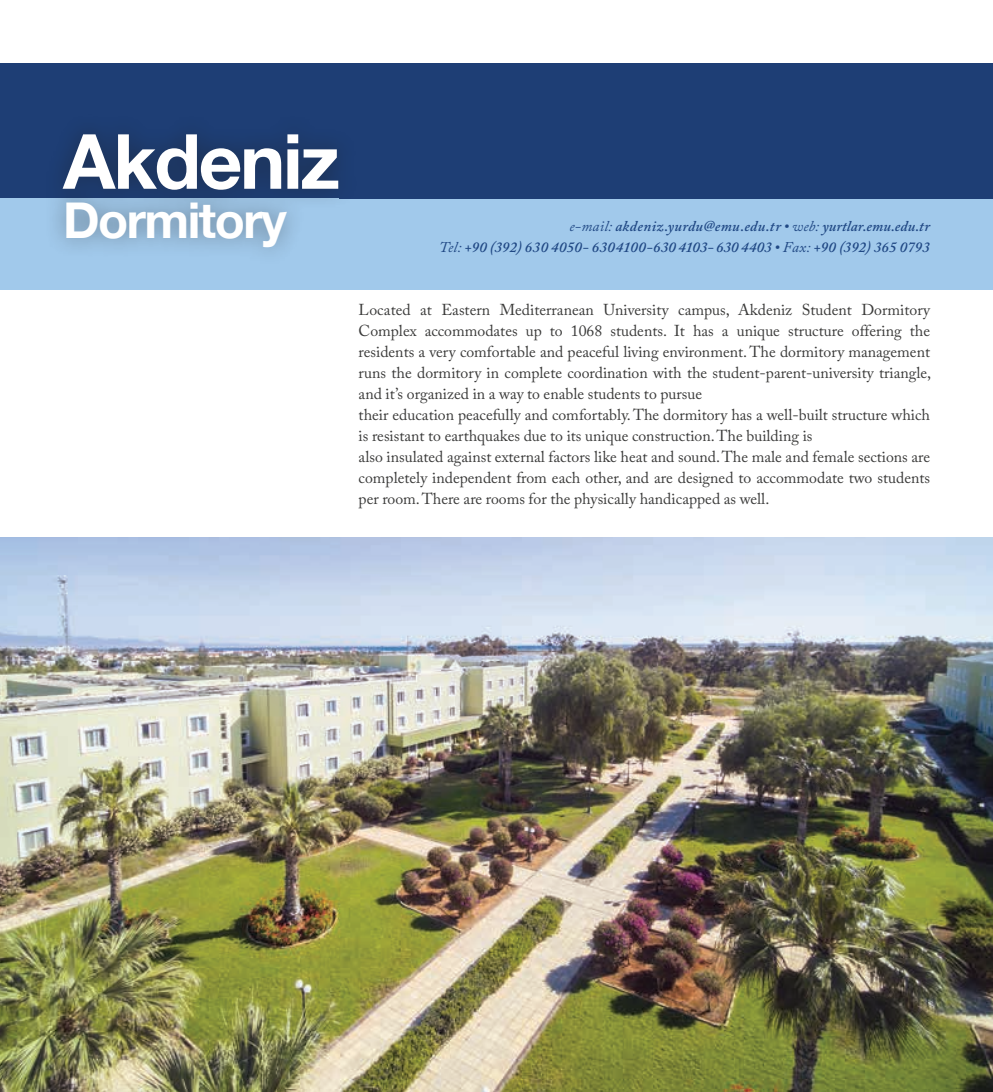
<style>
.page{position:relative;width:993px;height:1092px;background:#fff}
.page>*{position:absolute;margin:0;border:0;box-sizing:border-box;transform-origin:0 0}
.t1{font:700 76.12px "Helvetica Neue EMU";letter-spacing:-.03em;color:#fff}
.t2{font:700 49.35px "Helvetica Neue EMU";letter-spacing:-.03em;color:#fff}
.t3{font:15.75px/21px "Adobe Caslon Pro";color:#1c1c1b}
.t4{font:italic 600 14.88px/21px "Adobe Caslon Pro";letter-spacing:.02em;color:#204884;text-align:right}
.s1{font-weight:400}
</style>
<div class="page">
<div style="left:0;top:198px;width:992px;height:92px;background:#a1c9eb"></div>
<div style="left:0;top:63px;width:992px;height:135px;background:#1e3e75"></div>
<div style="left:43px;top:113px;width:316px;height:154px;background:#1c1c1b;opacity:.42"></div>
<img style="left:0;top:537px;width:992px;height:554px">
<h1 class="t1" style="left:63px;top:114px;width:278px">Akdeniz</h1>
<h2 class="t2" style="left:63px;top:190px;width:225px">Dormitory</h2>
<p class="t4" style="left:439px;top:215px;width:492px"><span class="s1">e-mail:</span> akdeniz.yurdu@emu.edu.tr • <span class="s1">web:</span> yurtlar.emu.edu.tr<br><span class="s1">Tel:</span> +90 (392) 630 4050- 6304100-630 4103- 630 4403 • <span class="s1">Fax:</span> +90 (392) 365 0793</p>
<p class="t3" style="left:358px;top:299px;width:574px">Located at Eastern Mediterranean University campus, Akdeniz Student Dormitory Complex accommodates up to 1068 students. It has a unique structure offering the residents a very comfortable and peaceful living environment. The dormitory management runs the dormitory in complete coordination with the student-parent-university triangle, and it’s organized in a way to enable students to pursue<br>their education peacefully and comfortably. The dormitory has a well-built structure which is resistant to earthquakes due to its unique construction. The building is<br>also insulated against external factors like heat and sound. The male and female sections are completely independent from each other, and are designed to accommodate two students per room. There are rooms for the physically handicapped as well.</p>
</div>
